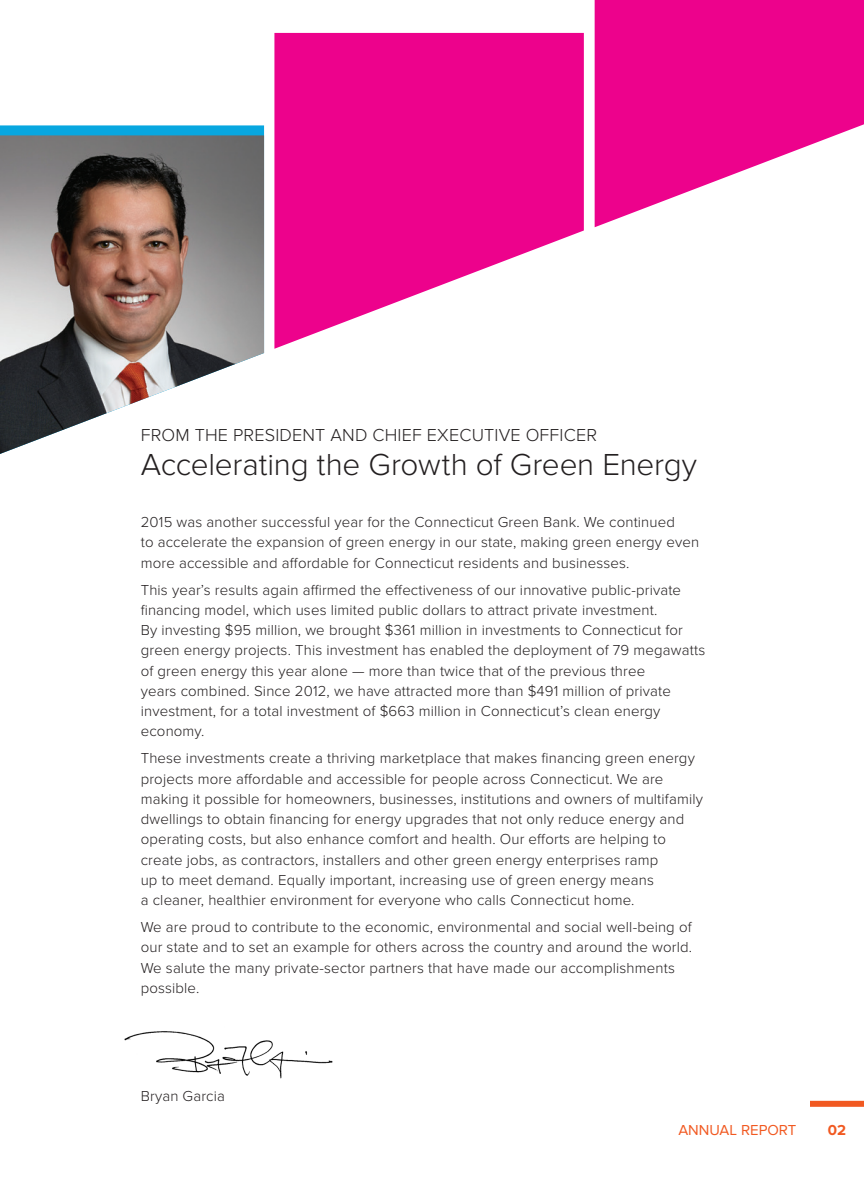
<style>
.page{position:relative;width:864px;height:1188px;background:#fff}
.page>*{position:absolute;margin:0;border:0;box-sizing:border-box;transform-origin:0 0}
.t1{font:300 31.5px "Proxima Nova";letter-spacing:-.01em;color:#231f20}
.t2{font:300 18px "Proxima Nova";letter-spacing:.01em;color:#231f20}
.t3{font:300 15px/20.2px "Proxima Nova";letter-spacing:.01em;color:#231f20}
.t4{font:15px "Proxima Nova";color:#f15921}
.t5{font:700 15px "Proxima Nova";color:#f15921}
</style>
<div class="page">
<svg style="left:595px;top:0;width:269px;height:227px;fill:#ed028c"></svg>
<svg style="left:274px;top:33px;width:310px;height:316px;fill:#ed028c"></svg>
<svg style="left:0;top:125px;width:264px;height:10px;background:#12aae1"></svg>
<img style="left:0;top:135px;width:264px;height:319px">
<img style="left:124px;top:1031px;width:209px;height:48px">
<div style="left:810px;top:1101px;width:54px;height:6px;background:#f15921"></div>
<p class="t2" style="left:141px;top:424px;width:458px">FROM THE PRESIDENT AND CHIEF EXECUTIVE OFFICER</p>
<p class="t1" style="left:141px;top:447px;width:558px">Accelerating the Growth of Green Energy</p>
<p class="t3" style="left:141px;top:512px;width:560px">2015 was another successful year for the Connecticut Green Bank. We continued<br>to accelerate the expansion of green energy in our state, making green energy even more accessible and affordable for Connecticut residents and businesses.</p>
<p class="t3" style="left:141px;top:580px;width:566px">This year’s results again affirmed the effectiveness of our innovative public-private financing model, which uses limited public dollars to attract private investment.<br>By investing $95 million, we brought $361 million in investments to Connecticut for green energy projects. This investment has enabled the deployment of 79 megawatts of green energy this year alone — more than twice that of the previous three<br>years combined. Since 2012, we have attracted more than $491 million of private investment, for a total investment of $663 million in Connecticut’s clean energy economy.</p>
<p class="t3" style="left:141px;top:748px;width:564px">These investments create a thriving marketplace that makes financing green energy projects more affordable and accessible for people across Connecticut. We are making it possible for homeowners, businesses, institutions and owners of multifamily dwellings to obtain financing for energy upgrades that not only reduce energy and operating costs, but also enhance comfort and health. Our efforts are helping to create jobs, as contractors, installers and other green energy enterprises ramp<br>up to meet demand. Equally important, increasing use of green energy means<br>a cleaner, healthier environment for everyone who calls Connecticut home.</p>
<p class="t3" style="left:141px;top:917px;width:553px">We are proud to contribute to the economic, environmental and social well-being of our state and to set an example for others across the country and around the world.<br>We salute the many private-sector partners that have made our accomplishments possible.</p>
<p class="t3" style="left:141px;top:1086px;width:86px">Bryan Garcia</p>
<p class="t4" style="left:678px;top:1121px;width:120px">ANNUAL REPORT</p>
<p class="t5" style="left:828px;top:1121px;width:20px">02</p>
</div>
